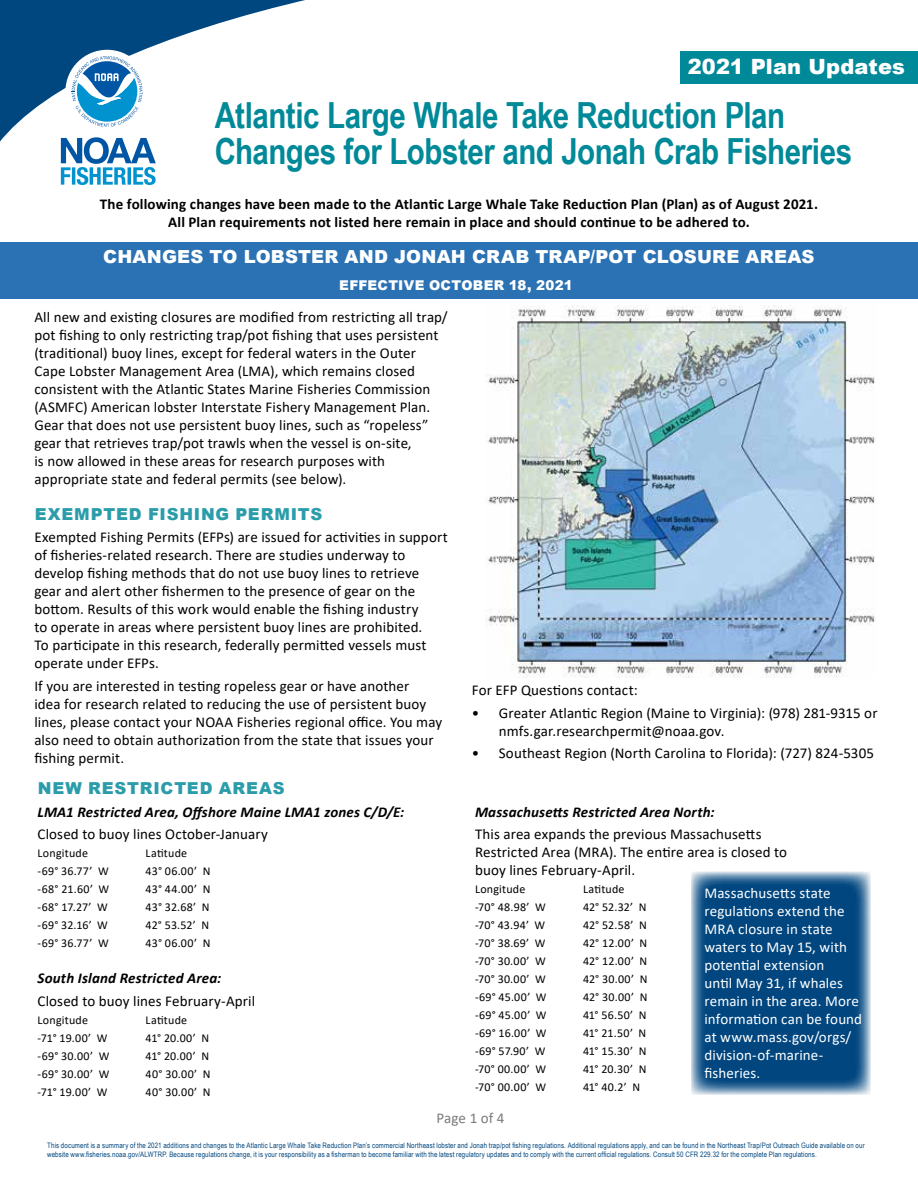
<style>
.page{position:relative;width:918px;height:1188px;background:#fff}
.page>*{position:absolute;margin:0;border:0;box-sizing:border-box;transform-origin:0 0}
.t1{font:700 36px/36px "Arial Narrow";letter-spacing:-.015em;color:#008998}
.t2{font:900 21px "Arial";letter-spacing:.005em;color:#fff}
.t3{font:900 18px "Arial";letter-spacing:.01em;color:#fff}
.t4{font:900 16.5px "Arial";letter-spacing:.05em;color:#2b9daa}
.t5{font:15px/18px "Calibri";letter-spacing:.005em;color:#000}
.t6{font:15px/18px "Calibri";letter-spacing:.005em;color:#fff}
.t7{font:700 15px/18px "Calibri";letter-spacing:.01em;color:#000;text-align:center}
.t8{font:italic 700 15px "Calibri";letter-spacing:.01em;color:#000}
.t9{font:15px "Calibri";letter-spacing:.005em;color:#7b7b7b}
.t10{font:900 13.5px "Arial";letter-spacing:.02em;color:#fff}
.t11{font:12px "Calibri";letter-spacing:.02em;color:#000}
.t12{font:7.5px/9px "Arial Narrow";letter-spacing:.02em;color:#00467f}
</style>
<div class="page">
<img style="left:485px;top:306px;width:390px;height:371px">
<div style="left:0;top:242px;width:918px;height:30px;background:#2b72b4"></div>
<svg style="left:691px;top:871px;width:179px;height:224px;background:#19578b"></svg>
<svg style="left:0;top:0;width:681px;height:155px"></svg>
<div style="left:65px;top:50px;width:84px;height:83px;background:#fff;border-radius:50%"></div>
<svg style="left:72px;top:56px;width:70px;height:71px"></svg>
<svg style="left:61px;top:137px;width:95px;height:48px"></svg>
<div style="left:681px;top:51px;width:237px;height:33px;background:#008998"></div>
<div style="left:0;top:272px;width:918px;height:27px;background:#2b72b4"></div>
<h2 class="t2" style="left:688px;top:52px;width:219px">2021 Plan Updates</h2>
<h1 class="t1" style="left:215px;top:96px;width:639px">Atlantic Large Whale Take Reduction Plan<br>Changes for Lobster and Jonah Crab Fisheries</h1>
<p class="t7" style="left:100px;top:195px;width:720px">The following changes have been made to the Atlantic Large Whale Take Reduction Plan (Plan) as of August 2021.<br>All Plan requirements not listed here remain in place and should continue to be adhered to.</p>
<p class="t3" style="left:103px;top:244px;width:713px">CHANGES TO LOBSTER AND JONAH CRAB TRAP/POT CLOSURE AREAS</p>
<p class="t10" style="left:339px;top:276px;width:235px">EFFECTIVE OCTOBER 18, 2021</p>
<p class="t5" style="left:34px;top:307px;width:415px">All new and existing closures are modified from restricting all trap/ pot fishing to only restricting trap/pot fishing that uses persistent (traditional) buoy lines, except for federal waters in the Outer Cape Lobster Management Area (LMA), which remains closed consistent with the Atlantic States Marine Fisheries Commission (ASMFC) American lobster Interstate Fishery Management Plan.<br>Gear that does not use persistent buoy lines, such as “ropeless” gear that retrieves trap/pot trawls when the vessel is on-site,<br>is now allowed in these areas for research purposes with appropriate state and federal permits (see below).</p>
<p class="t4" style="left:35px;top:502px;width:289px">EXEMPTED FISHING PERMITS</p>
<p class="t5" style="left:34px;top:528px;width:415px">Exempted Fishing Permits (EFPs) are issued for activities in support of fisheries-related research. There are studies underway to develop fishing methods that do not use buoy lines to retrieve gear and alert other fishermen to the presence of gear on the bottom. Results of this work would enable the fishing industry<br>to operate in areas where persistent buoy lines are prohibited.<br>To participate in this research, federally permitted vessels must operate under EFPs.</p>
<p class="t5" style="left:34px;top:676px;width:409px">If you are interested in testing ropeless gear or have another<br>idea for research related to reducing the use of persistent buoy lines, please contact your NOAA Fisheries regional office. You may also need to obtain authorization from the state that issues your fishing permit.</p>
<p class="t5" style="left:472px;top:681px;width:167px">For EFP Questions contact:</p>
<p class="t5" style="left:499px;top:703px;width:380px;text-indent:-27px">• Greater Atlantic Region (Maine to Virginia): (978) 281-9315 or nmfs.gar.researchpermit@noaa.gov.</p>
<p class="t5" style="left:472px;top:744px;width:404px">• Southeast Region (North Carolina to Florida): (727) 824-5305</p>
<p class="t4" style="left:38px;top:776px;width:248px">NEW RESTRICTED AREAS</p>
<p class="t8" style="left:38px;top:801px;width:368px">LMA1 Restricted Area, Offshore Maine LMA1 zones C/D/E:</p>
<p class="t5" style="left:38px;top:825px;width:232px">Closed to buoy lines October-January</p>
<p class="t11" style="left:38px;top:845px;width:52px">Longitude</p>
<p class="t11" style="left:146px;top:845px;width:43px">Latitude</p>
<p class="t11" style="left:38px;top:863px;width:73px">-69° 36.77’ W</p>
<p class="t11" style="left:146px;top:863px;width:66px">43° 06.00’ N</p>
<p class="t11" style="left:38px;top:881px;width:73px">-68° 21.60’ W</p>
<p class="t11" style="left:146px;top:881px;width:66px">43° 44.00’ N</p>
<p class="t11" style="left:38px;top:899px;width:72px">-68° 17.27’ W</p>
<p class="t11" style="left:146px;top:899px;width:66px">43° 32.68’ N</p>
<p class="t11" style="left:38px;top:917px;width:72px">-69° 32.16’ W</p>
<p class="t11" style="left:146px;top:917px;width:65px">42° 53.52’ N</p>
<p class="t11" style="left:38px;top:935px;width:73px">-69° 36.77’ W</p>
<p class="t11" style="left:146px;top:935px;width:66px">43° 06.00’ N</p>
<p class="t8" style="left:38px;top:968px;width:185px">South Island Restricted Area:</p>
<p class="t5" style="left:38px;top:991px;width:219px">Closed to buoy lines February-April</p>
<p class="t11" style="left:38px;top:1011px;width:52px">Longitude</p>
<p class="t11" style="left:146px;top:1011px;width:43px">Latitude</p>
<p class="t11" style="left:38px;top:1029px;width:71px">-71° 19.00’ W</p>
<p class="t11" style="left:146px;top:1029px;width:65px">41° 20.00’ N</p>
<p class="t11" style="left:38px;top:1047px;width:73px">-69° 30.00’ W</p>
<p class="t11" style="left:146px;top:1047px;width:65px">41° 20.00’ N</p>
<p class="t11" style="left:38px;top:1065px;width:73px">-69° 30.00’ W</p>
<p class="t11" style="left:146px;top:1065px;width:67px">40° 30.00’ N</p>
<p class="t11" style="left:38px;top:1083px;width:71px">-71° 19.00’ W</p>
<p class="t11" style="left:146px;top:1083px;width:67px">40° 30.00’ N</p>
<p class="t8" style="left:475px;top:801px;width:241px">Massachusetts Restricted Area North:</p>
<p class="t5" style="left:475px;top:825px;width:314px">This area expands the previous Massachusetts<br>Restricted Area (MRA). The entire area is closed to buoy lines February-April.</p>
<p class="t11" style="left:475px;top:881px;width:52px">Longitude</p>
<p class="t11" style="left:583px;top:881px;width:43px">Latitude</p>
<p class="t11" style="left:475px;top:899px;width:72px">-70° 48.98’ W</p>
<p class="t11" style="left:583px;top:899px;width:65px">42° 52.32’ N</p>
<p class="t11" style="left:475px;top:917px;width:72px">-70° 43.94’ W</p>
<p class="t11" style="left:583px;top:917px;width:65px">42° 52.58’ N</p>
<p class="t11" style="left:475px;top:935px;width:72px">-70° 38.69’ W</p>
<p class="t11" style="left:583px;top:935px;width:66px">42° 12.00’ N</p>
<p class="t11" style="left:475px;top:953px;width:72px">-70° 30.00’ W</p>
<p class="t11" style="left:583px;top:953px;width:66px">42° 12.00’ N</p>
<p class="t11" style="left:475px;top:971px;width:72px">-70° 30.00’ W</p>
<p class="t11" style="left:583px;top:971px;width:66px">42° 30.00’ N</p>
<p class="t11" style="left:475px;top:989px;width:73px">-69° 45.00’ W</p>
<p class="t11" style="left:583px;top:989px;width:66px">42° 30.00’ N</p>
<p class="t11" style="left:475px;top:1007px;width:73px">-69° 45.00’ W</p>
<p class="t11" style="left:583px;top:1007px;width:65px">41° 56.50’ N</p>
<p class="t11" style="left:475px;top:1025px;width:73px">-69° 16.00’ W</p>
<p class="t11" style="left:583px;top:1025px;width:65px">41° 21.50’ N</p>
<p class="t11" style="left:475px;top:1043px;width:72px">-69° 57.90’ W</p>
<p class="t11" style="left:583px;top:1043px;width:65px">41° 15.30’ N</p>
<p class="t11" style="left:475px;top:1061px;width:73px">-70° 00.00’ W</p>
<p class="t11" style="left:583px;top:1061px;width:65px">41° 20.30’ N</p>
<p class="t11" style="left:475px;top:1079px;width:73px">-70° 00.00’ W</p>
<p class="t11" style="left:583px;top:1079px;width:59px">41° 40.2’ N</p>
<p class="t6" style="left:704px;top:883px;width:159px">Massachusetts state regulations extend the<br>MRA closure in state waters to May 15, with potential extension<br>until May 31, if whales remain in the area. More information can be found at www.mass.gov/orgs/ division-of-marine&shy;fisheries.</p>
<p class="t9" style="left:436px;top:1107px;width:70px">Page 1 of 4</p>
<p class="t12" style="left:47px;top:1141px;width:819px">This document is a summary of the 2021 additions and changes to the Atlantic Large Whale Take Reduction Plan’s commercial Northeast lobster and Jonah trap/pot fishing regulations. Additional regulations apply, and can be found in the Northeast Trap/Pot Outreach Guide available on our website www.fisheries.noaa.gov/ALWTRP. Because regulations change, it is your responsibility as a fisherman to become familiar with the latest regulatory updates and to comply with the current official regulations. Consult 50 CFR 229.32 for the complete Plan regulations.</p>
</div>
